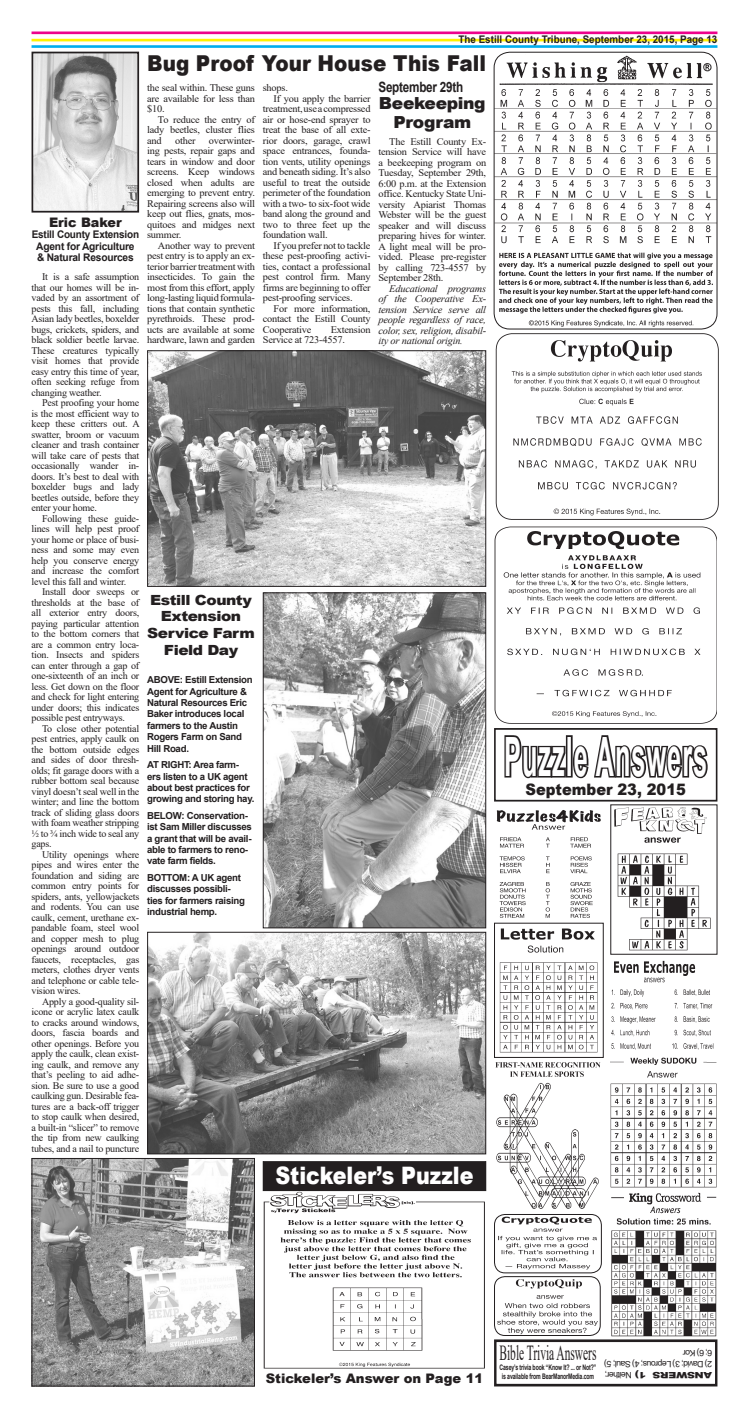
<style>
.page{position:relative;width:749px;height:1418px;background:#fff}
.page>*{position:absolute;margin:0;border:0;box-sizing:border-box;transform-origin:0 0}
.t1{font:700 54.25px "Arial";letter-spacing:.04em;color:#fff;scale:.46 1}
.t2{font:900 24.06px "Arial";color:#fff;scale:.86 1}
.t3{font:900 21.88px "Arial";color:#231f20;scale:.91 1}
.t4{font:21.44px "Times New Roman";color:#231f20;scale:.53 1}
.t5{font:900 16.62px "Arial";letter-spacing:-.02em;color:#231f20}
.t6{font:900 15.75px "Arial";color:#231f20;scale:.93 1}
.t7{font:700 14.17px "Arial";letter-spacing:-.02em;color:#231f20;scale:.82 1}
.t8{font:900 14px/16.8px "Arial";letter-spacing:-.03em;color:#231f20;text-align:center;scale:1.1 1}
.t9{font:900 13.12px "Arial";color:#231f20}
.t10{font:700 10.5px "Arial";color:#231f20;scale:.94 1}
.t11{font:700 10.5px/11.4px "Arial";letter-spacing:-.02em;color:#231f20}
.t12{font:700 10.5px "Arial";letter-spacing:-.02em;color:#231f20;scale:.95 1}
.t13{font:10.06px/10.5px "Times New Roman";letter-spacing:-.02em;color:#231f20;text-align:justify}
.t14{font:italic 10.06px/10.5px "Times New Roman";letter-spacing:-.02em;color:#231f20;text-align:justify}
.t15{font:700 9.62px/11.4px "Arial";letter-spacing:-.03em;color:#231f20}
.t16{font:8.66px/11.4px "Arial";letter-spacing:-.06em;color:#231f20}
.t17{font:900 8.66px "Arial";letter-spacing:-.03em;color:#231f20;scale:1.28 1}
.t18{font:700 7.7px "Arial";letter-spacing:-.02em;color:#231f20;scale:.68 1}
.s1{font-weight:400}
</style>
<div class="page">
<hr style="left:31px;top:32px;width:686px;height:2px;background:#ed028c">
<hr style="left:31px;top:39px;width:686px;height:2px;background:#fff101">
<hr style="left:31px;top:45px;width:686px;height:3px;background:#00aeef">
<div style="left:493px;top:1339px;width:224px;height:47px;border:3px solid #231f20"></div>
<svg style="left:504px;top:735px;width:204px;height:44px"></svg>
<div style="left:493px;top:728px;width:224px;height:73px;border:2px solid #231f20"></div>
<img style="left:495px;top:52px;width:221px;height:275px">
<div style="left:493px;top:52px;width:224px;height:277px;border:1px solid #231f20;border-radius:16px"></div>
<img style="left:495px;top:328px;width:224px;height:192px">
<img style="left:494px;top:526px;width:222px;height:198px">
<img style="left:496px;top:810px;width:105px;height:108px">
<img style="left:614px;top:807px;width:97px;height:144px">
<img style="left:611px;top:960px;width:103px;height:90px">
<img style="left:611px;top:1192px;width:106px;height:145px">
<img style="left:610px;top:1057px;width:106px;height:131px">
<img style="left:494px;top:1276px;width:106px;height:59px;border-radius:10px">
<div style="left:494px;top:1276px;width:106px;height:59px;border:1px solid #231f20;border-radius:10px"></div>
<img style="left:494px;top:1214px;width:107px;height:58px;border-radius:10px">
<div style="left:494px;top:1214px;width:107px;height:59px;border:1px solid #231f20;border-radius:10px"></div>
<img style="left:499px;top:928px;width:99px;height:125px">
<div style="left:494px;top:922px;width:109px;height:136px;border:1px solid #231f20"></div>
<img style="left:495px;top:1062px;width:106px;height:147px">
<img style="left:34px;top:55px;width:102px;height:154px">
<div style="left:31px;top:52px;width:108px;height:160px;border:2px solid #231f20"></div>
<div style="left:263px;top:1161px;width:222px;height:29px;background:#231f20"></div>
<div style="left:262px;top:1161px;width:224px;height:30px;border:1px solid #231f20"></div>
<img style="left:263px;top:1191px;width:223px;height:178px">
<img style="left:264px;top:594px;width:220px;height:332px">
<div style="left:262px;top:592px;width:224px;height:336px;border:1px solid #231f20"></div>
<img style="left:33px;top:1160px;width:220px;height:224px">
<div style="left:31px;top:1158px;width:224px;height:228px;border:1px solid #231f20"></div>
<img style="left:149px;top:933px;width:335px;height:219px">
<div style="left:147px;top:931px;width:339px;height:223px;border:1px solid #231f20"></div>
<img style="left:149px;top:352px;width:335px;height:233px">
<div style="left:147px;top:350px;width:339px;height:237px;border:1px solid #231f20"></div>
<p class="t10" style="left:458px;top:32px;width:277px">The Estill County Tribune, September 23, 2015, Page 13</p>
<p class="t3" style="left:147px;top:47px;width:374px">Bug Proof Your House This Fall</p>
<p class="t7" style="left:378px;top:77px;width:105px">September 29th</p>
<p class="t5" style="left:379px;top:91px;width:108px">Beekeeping</p>
<p class="t5" style="left:393px;top:110px;width:79px">Program</p>
<p class="t13" style="left:378px;top:136px;width:109px;text-indent:11px">The Estill County Ex&shy;tension Service will have a beekeeping program on Tuesday, September 29th, 6:00 p.m. at the Extension office. Kentucky State Uni&shy;versity Apiarist Thomas Webster will be the guest speaker and will discuss preparing hives for winter.<br>A light meal will be pro&shy;vided. Please pre-register by calling 723-4557 by September 28th.</p>
<p class="t14" style="left:378px;top:283px;width:109px;text-indent:11px">Educational programs of the Cooperative Ex&shy;tension Service serve all people regardless of race, color, sex, religion, disabil&shy;ity or national origin.</p>
<p class="t13" style="left:147px;top:82px;width:109px">the seal within. These guns are available for less than $10.</p>
<p class="t13" style="left:147px;top:114px;width:109px;text-indent:11px">To reduce the entry of lady beetles, cluster flies and</p>
<p class="t13" style="left:262px;top:82px;width:27px">shops.</p>
<p class="t13" style="left:262px;top:93px;width:109px;text-indent:11px">If you apply the barrier treatment, use a compressed air or hose-end sprayer to treat the base of all exte&shy;rior doors, garage, crawl space entrances, founda&shy;tion vents, utility openings and beneath siding. It’s also useful to treat the outside perimeter of the foundation with a two- to six-foot wide band along the ground and two to three feet up the foundation wall.</p>
<p class="t13" style="left:262px;top:240px;width:109px;text-indent:11px">If you prefer not to tackle these pest-proofing activi&shy;ties, contact a professional pest control firm. Many firms are beginning to offer pest-proofing services.</p>
<p class="t13" style="left:262px;top:303px;width:109px;text-indent:11px">For more information, contact the Estill County Cooperative</p>
<p class="t13" style="left:147px;top:135px;width:109px;text-indent:62px">overwinter&shy;ing pests, repair gaps and tears in window and door screens. Keep windows closed when adults are emerging to prevent entry.<br>Repairing screens also will keep out flies, gnats, mos&shy;quitoes and midges next summer.</p>
<p class="t13" style="left:147px;top:240px;width:109px;text-indent:11px">Another way to prevent pest entry is to apply an ex&shy;terior barrier treatment with insecticides. To gain the most from this effort, apply long-lasting liquid formula&shy;tions that contain synthetic pyrethroids. These prod&shy;ucts are available at some hardware, lawn and garden</p>
<p class="t13" style="left:175px;top:135px;width:22px">other</p>
<p class="t9" style="left:49px;top:213px;width:74px">Eric Baker</p>
<p class="t12" style="left:32px;top:227px;width:114px">Estill County Extension</p>
<p class="t11" style="left:36px;top:240px;width:100px">Agent for Agriculture &amp; Natural Resources</p>
<p class="t13" style="left:31px;top:271px;width:109px;text-indent:10px">It is a safe assumption that our homes will be in&shy;vaded by an assortment of pests this fall, including Asian lady beetles, boxelder bugs, crickets, spiders, and black soldier beetle larvae.<br>These creatures typically visit homes that provide easy entry this time of year, often seeking refuge from changing weather.</p>
<p class="t13" style="left:31px;top:397px;width:110px;text-indent:10px">Pest proofing your home is the most efficient way to keep these critters out. A swatter, broom or vacuum cleaner and trash container will take care of pests that occasionally wander in&shy;doors. It’s best to deal with boxelder bugs and lady beetles outside, before they enter your home.</p>
<p class="t13" style="left:31px;top:513px;width:109px;text-indent:10px">Following these guide&shy;lines will help pest proof your home or place of busi&shy;ness and some may even help you conserve energy and increase the comfort level this fall and winter.</p>
<p class="t13" style="left:31px;top:586px;width:109px;text-indent:10px">Install door sweeps or thresholds at the base of all exterior entry doors, paying particular attention to the bottom corners that are a common entry loca&shy;tion. Insects and spiders can enter through a gap of one-sixteenth of an inch or less. Get down on the floor and check for light entering under doors; this indicates possible pest entryways.</p>
<p class="t13" style="left:31px;top:723px;width:109px;text-indent:10px">To close other potential pest entries, apply caulk on the bottom outside edges and sides of door thresh&shy;olds; fit garage doors with a rubber bottom seal because vinyl doesn’t seal well in the winter; and line the bottom track of sliding glass doors with foam weather stripping ½ to ¾ inch wide to seal any gaps.</p>
<p class="t13" style="left:31px;top:849px;width:109px;text-indent:10px">Utility openings where pipes and wires enter the foundation and siding are common entry points for spiders, ants, yellowjackets and rodents. You can use caulk, cement, urethane ex&shy;pandable foam, steel wool and copper mesh to plug openings around outdoor faucets, receptacles, gas meters, clothes dryer vents and telephone or cable tele&shy;vision wires.</p>
<p class="t13" style="left:31px;top:996px;width:109px;text-indent:10px">Apply a good-quality sil&shy;icone or acrylic latex caulk to cracks around windows, doors, fascia boards and other openings. Before you apply the caulk, clean exist&shy;ing caulk, and remove any that’s peeling to aid adhe&shy;sion. Be sure to use a good caulking gun. Desirable fea&shy;tures are a back-off trigger to stop caulk when desired, a built-in “slicer” to remove the tip from new caulking tubes, and a nail to puncture</p>
<p class="t13" style="left:262px;top:324px;width:109px;text-indent:68px">Extension<br>Service at 723-4557.</p>
<p class="t8" style="left:147px;top:591px;width:99px">Estill County<br>Extension<br>Service Farm<br>Field Day</p>
<p class="t15" style="left:147px;top:674px;width:107px">ABOVE: Estill Extension<br>Agent for Agriculture &amp;<br>Natural Resources Eric<br>Baker introduces local farmers to the Austin<br>Rogers Farm on Sand<br>Hill Road.</p>
<p class="t15" style="left:147px;top:759px;width:109px">AT RIGHT: Area farm&shy;ers listen to a UK agent about best practices for growing and storing hay.</p>
<p class="t15" style="left:147px;top:810px;width:106px">BELOW: Conservation&shy;ist Sam Miller discusses a grant that will be avail&shy;able to farmers to reno&shy;vate farm fields.</p>
<p class="t15" style="left:147px;top:872px;width:99px">BOTTOM: A UK agent discusses possibli&shy;ties for farmers raising industrial hemp.</p>
<p class="t2" style="left:275px;top:1157px;width:232px">Stickeler’s Puzzle</p>
<p class="t1" style="left:504px;top:718px;width:442px">Puzzle Answers</p>
<p class="t6" style="left:525px;top:777px;width:174px">September 23, 2015</p>
<p class="t9" style="left:265px;top:1368px;width:219px">Stickeler’s Answer on Page 11</p>
<p class="t4" style="left:499px;top:1337px;width:184px">Bible Trivia Answers</p>
<p class="t18" style="left:499px;top:1362px;width:144px">Casey’s trivia book “Know It? ... or Not?”</p>
<p class="t18" style="left:501px;top:1371px;width:137px">is available from BearManorMedia.com</p>
<p class="t17" style="left:711px;top:1381px;width:85px;rotate:-180deg">ANSWERS 1) <span class="s1">Neither;</span></p>
<p class="t16" style="left:711px;top:1369px;width:109px;rotate:-180deg">2) David; 3) Leprous; 4) Saul; 5)<br>6; 6) Kor</p>
</div>
